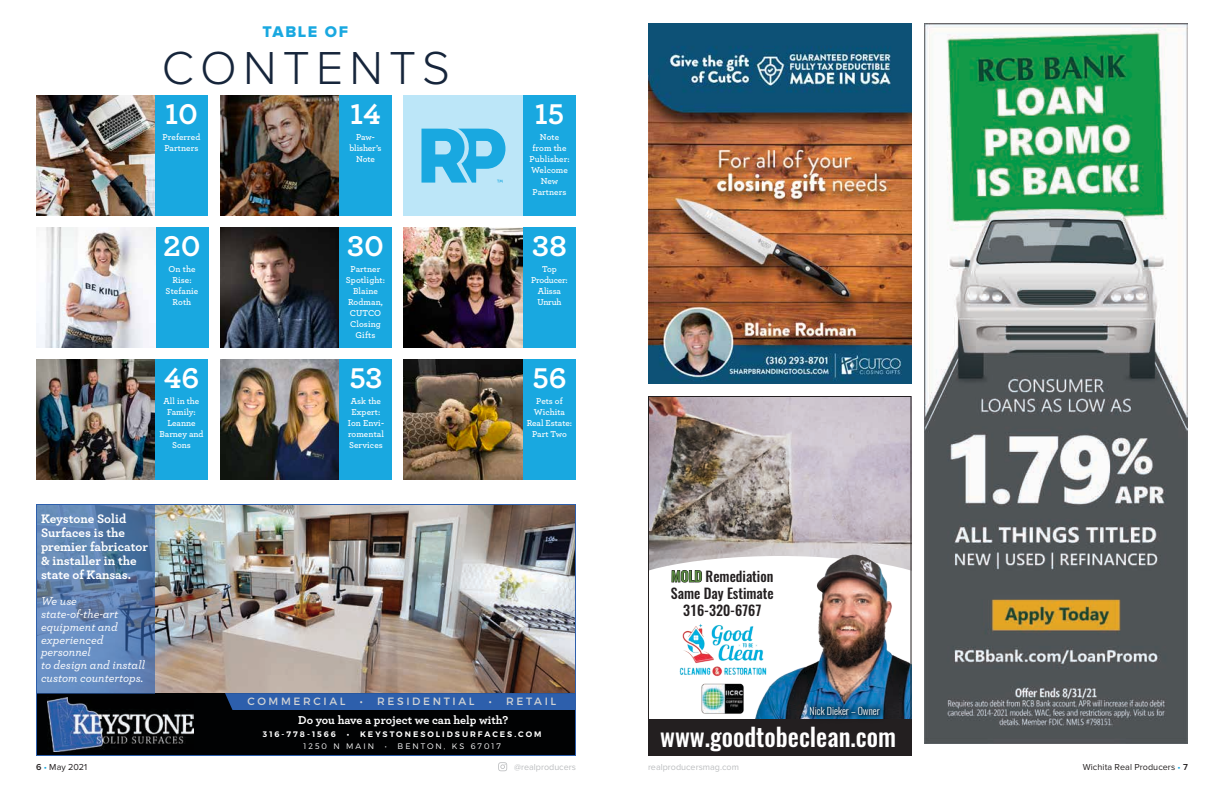
<style>
.page{position:relative;width:1224px;height:792px;background:#fff}
.page>*{position:absolute;margin:0;border:0;box-sizing:border-box;transform-origin:0 0}
.t1{font:300 48px "Proxima Nova";letter-spacing:.13em;color:#16253b}
.t2{font:700 30px "Archer Pro";color:#fff}
.t3{font:500 25px "Oswald";color:#fff}
.t4{font:16.1px "Proxima Nova Extrabld";letter-spacing:.1em;color:#19a8e0}
.t5{font:500 14px/16.8px "Oswald";color:#231f20;text-align:center}
.t6{font:700 13px/14px "Archer";color:#fff}
.t7{font:italic 500 12px/13px "Archer";color:#fff}
.t8{font:700 12px "Archer";color:#fff}
.t9{font:10.6px "Montserrat";letter-spacing:.25em;color:#d1d3d4}
.t10{font:300 10px "Oswald";color:#fff}
.t11{font:600 9px/11px "Archer Pro";color:#fff;text-align:center}
.t12{font:600 9px/11px "Archer Pro";letter-spacing:-.02em;color:#fff;text-align:center}
.t13{font:9px "Proxima Nova";color:#bcbec0}
.t14{font:9px "Proxima Nova";letter-spacing:.01em;color:#231f20}
.t15{font:600 8px "Montserrat";letter-spacing:.25em;color:#fff}
.t16{font:300 8px "Montserrat";letter-spacing:.25em;color:#fff}
.s1{color:#56873d}
.s2{font-weight:600}
.s3{color:#19a8e0}
</style>
<div class="page">
<svg style="left:498px;top:762px;width:9px;height:9px"></svg>
<img style="left:36px;top:504px;width:540px;height:252px">
<img style="left:648px;top:24px;width:264px;height:360px">
<img style="left:648px;top:396px;width:264px;height:360px">
<svg style="left:648px;top:556px;width:264px;height:77px"></svg>
<img style="left:698px;top:688px;width:48px;height:28px">
<img style="left:800px;top:697px;width:91px;height:29px">
<img style="left:808px;top:704px;width:75px;height:16px">
<img style="left:673px;top:613px;width:98px;height:75px">
<img style="left:924px;top:24px;width:264px;height:720px">
<img style="left:220px;top:95px;width:119px;height:121px">
<img style="left:36px;top:95px;width:119px;height:121px">
<div style="left:339px;top:95px;width:53px;height:121px;background:#19a8e0"></div>
<div style="left:155px;top:95px;width:53px;height:121px;background:#19a8e0"></div>
<img style="left:36px;top:359px;width:119px;height:121px">
<div style="left:155px;top:359px;width:53px;height:121px;background:#19a8e0"></div>
<div style="left:404px;top:95px;width:119px;height:121px;background:#bce6f8"></div>
<div style="left:523px;top:95px;width:53px;height:121px;background:#19a8e0"></div>
<img style="left:404px;top:227px;width:119px;height:121px">
<div style="left:523px;top:227px;width:53px;height:121px;background:#19a8e0"></div>
<img style="left:36px;top:227px;width:120px;height:121px">
<div style="left:156px;top:227px;width:53px;height:121px;background:#19a8e0"></div>
<img style="left:220px;top:227px;width:119px;height:121px">
<div style="left:339px;top:227px;width:53px;height:121px;background:#19a8e0"></div>
<img style="left:220px;top:359px;width:120px;height:121px">
<div style="left:340px;top:359px;width:52px;height:121px;background:#19a8e0"></div>
<img style="left:404px;top:359px;width:119px;height:121px">
<div style="left:523px;top:359px;width:53px;height:121px;background:#19a8e0"></div>
<svg style="left:421px;top:129px;width:85px;height:54px"></svg>
<h3 class="t4" style="left:263px;top:24px;width:87px">TABLE OF</h3>
<h1 class="t1" style="left:162px;top:46px;width:290px">CONTENTS</h1>
<h2 class="t2" style="left:165px;top:90px;width:35px">10</h2>
<p class="t11" style="left:163px;top:131px;width:39px;text-align:left">Preferred<br>Partners</p>
<h2 class="t2" style="left:163px;top:222px;width:39px">20</h2>
<p class="t11" style="left:166px;top:263px;width:34px">On the<br>Rise:<br>Stefanie<br>Roth</p>
<h2 class="t2" style="left:164px;top:354px;width:37px">46</h2>
<p class="t11" style="left:159px;top:395px;width:46px">All in the<br>Family:<br>Leanne<br>Barney and<br>Sons</p>
<h2 class="t2" style="left:350px;top:90px;width:32px">14</h2>
<p class="t12" style="left:349px;top:131px;width:34px">Paw&shy;blisher’s<br>Note</p>
<h2 class="t2" style="left:347px;top:222px;width:38px">30</h2>
<p class="t11" style="left:346px;top:263px;width:41px">Partner<br>Spotlight:<br>Blaine<br>Rodman,<br>CUTCO<br>Closing<br>Gifts</p>
<h2 class="t2" style="left:349px;top:354px;width:35px">53</h2>
<p class="t11" style="left:348px;top:395px;width:38px">Ask the<br>Expert:<br>Ion Envi&shy;romental<br>Services</p>
<h2 class="t2" style="left:535px;top:90px;width:31px">15</h2>
<p class="t11" style="left:529px;top:131px;width:42px">Note from the<br>Publisher:<br>Welcome<br>New<br>Partners</p>
<h2 class="t2" style="left:532px;top:222px;width:36px">38</h2>
<p class="t12" style="left:531px;top:263px;width:38px">Top<br>Producer:<br>Alissa<br>Unruh</p>
<h2 class="t2" style="left:533px;top:354px;width:35px">56</h2>
<p class="t11" style="left:527px;top:395px;width:47px">Pets of<br>Wichita<br>Real Estate:<br>Part Two</p>
<h3 class="t6" style="left:41px;top:510px;width:109px">Keystone Solid<br>Surfaces is the premier fabricator &amp; installer in the state of Kansas.</h3>
<h3 class="t7" style="left:41px;top:593px;width:106px">We use state-of-the-art equipment and experienced personnel<br>to design and install custom countertops.</h3>
<p class="t9" style="left:248px;top:693px;width:100px">COMMERCIAL</p>
<p class="t9" style="left:360px;top:693px;width:116px">• RESIDENTIAL</p>
<p class="t9" style="left:489px;top:693px;width:69px">• RETAIL</p>
<h3 class="t8" style="left:298px;top:711px;width:212px">Do you have a project we can help with?</h3>
<p class="t15" style="left:263px;top:728px;width:75px">316-778-1566</p>
<p class="t15" style="left:347px;top:728px;width:196px">• KEYSTONESOLIDSURFACES.COM</p>
<p class="t16" style="left:303px;top:740px;width:72px">1250 N MAIN</p>
<p class="t16" style="left:385px;top:740px;width:118px">• BENTON, KS 67017</p>
<h3 class="t5" style="left:671px;top:568px;width:104px"><span class="s1">MOLD</span> Remediation<br>Same Day Estimate<br>316-320-6767</h3>
<p class="t10" style="left:810px;top:704px;width:72px">Nick Dieker – Owner</p>
<h3 class="t3" style="left:660px;top:719px;width:237px">www.goodtobeclean.com</h3>
<p class="t14" style="left:36px;top:762px;width:53px"><span class="s2">6</span> <span class="s3">•</span> May 2021</p>
<p class="t13" style="left:514px;top:762px;width:63px">@realproducers</p>
<p class="t13" style="left:648px;top:762px;width:92px">realproducersmag.com</p>
<p class="t14" style="left:1083px;top:762px;width:107px">Wichita Real Producers <span class="s3">•</span> <span class="s2">7</span></p>
</div>
